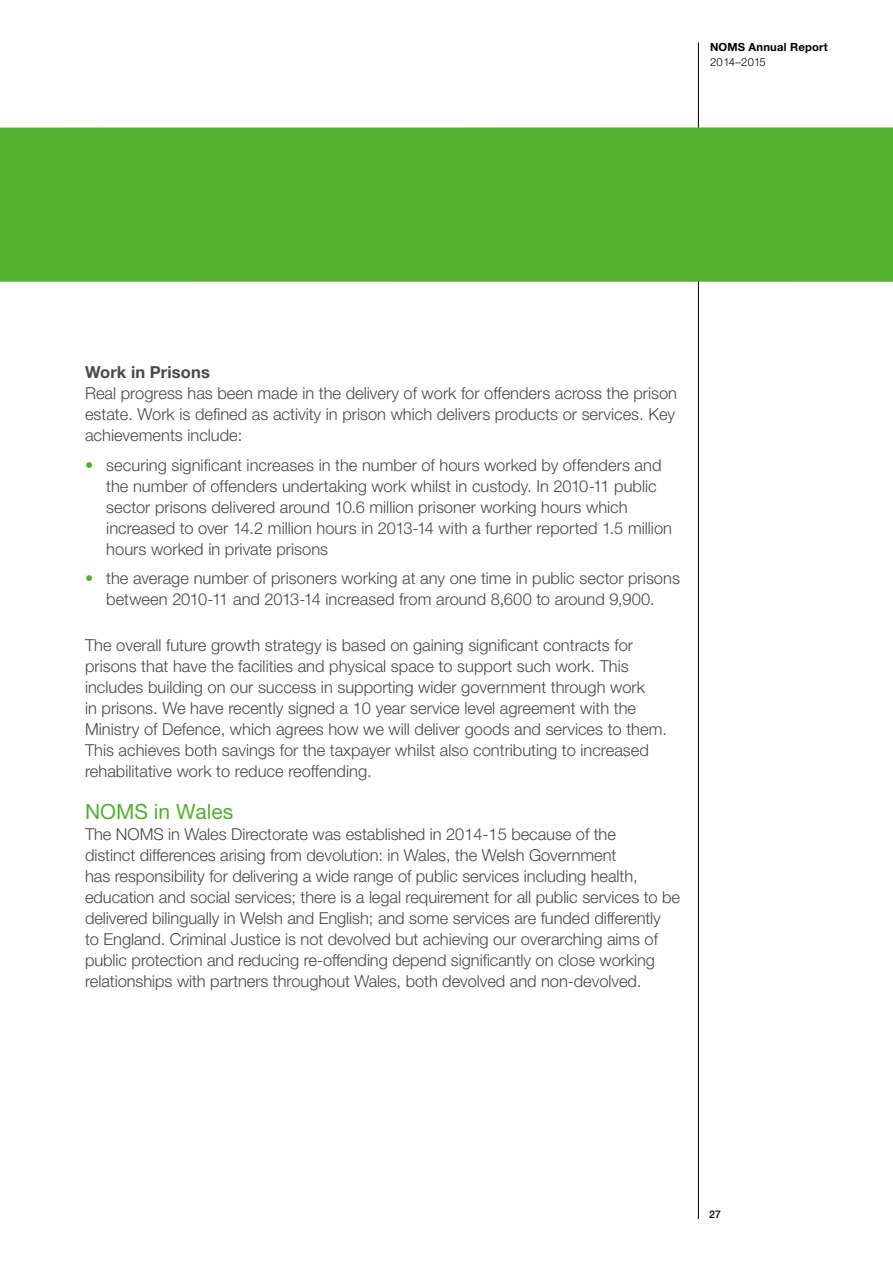
<style>
.page{position:relative;width:893px;height:1263px;background:#fff}
.page>*{position:absolute;margin:0;border:0;box-sizing:border-box;transform-origin:0 0}
.Header_1{font:21px "Helvetica Neue LT Pro";color:#55af31}
.body{font:300 16.5px/21px "Helvetica Neue LT Pro";color:#494948}
.Header_3{font:700 16.5px "Helvetica Neue";letter-spacing:.01em;color:#494948}
.t1{font:700 11.25px "Helvetica Neue LT Pro";letter-spacing:.015em;color:#000}
.t2{font:300 11.25px "Helvetica Neue LT Pro";letter-spacing:-.005em;color:#000}
.t3{font:500 10.5px "Helvetica Neue LT Pro";color:#000}
.s1{color:#55af31}
</style>
<div class="page">
<hr style="left:698px;top:43px;width:1px;height:1176px;background:#000">
<div style="left:0;top:127px;width:893px;height:155px;background:#55af31"></div>
<p class="t1" style="left:710px;top:40px;width:119px">NOMS Annual Report</p>
<p class="t2" style="left:710px;top:55px;width:57px">2014–2015</p>
<p class="Header_3" style="left:85px;top:359px;width:126px">Work in Prisons</p>
<p class="body" style="left:85px;top:382px;width:594px;text-align:justify">Real progress has been made in the delivery of work for offenders across the prison estate. Work is defined as activity in prison which delivers products or services. Key achievements include:</p>
<p class="body" style="left:106px;top:454px;width:567px;text-indent:-21px"><span class="s1">•</span> securing significant increases in the number of hours worked by offenders and the number of offenders undertaking work whilst in custody. In 2010-11 public sector prisons delivered around 10.6 million prisoner working hours which increased to over 14.2 million hours in 2013-14 with a further reported 1.5 million hours worked in private prisons</p>
<p class="body" style="left:85px;top:567px;width:596px;text-align:center"><span class="s1">•</span> the average number of prisoners working at any one time in public sector prisons between 2010-11 and 2013-14 increased from around 8,600 to around 9,900.</p>
<p class="body" style="left:85px;top:634px;width:583px">The overall future growth strategy is based on gaining significant contracts for prisons that have the facilities and physical space to support such work. This includes building on our success in supporting wider government through work<br>in prisons. We have recently signed a 10 year service level agreement with the Ministry of Defence, which agrees how we will deliver goods and services to them.<br>This achieves both savings for the taxpayer whilst also contributing to increased rehabilitative work to reduce reoffending.</p>
<p class="Header_1" style="left:85px;top:799px;width:150px">NOMS in Wales</p>
<p class="body" style="left:85px;top:823px;width:597px">The NOMS in Wales Directorate was established in 2014-15 because of the<br>distinct differences arising from devolution: in Wales, the Welsh Government<br>has responsibility for delivering a wide range of public services including health, education and social services; there is a legal requirement for all public services to be delivered bilingually in Welsh and English; and some services are funded differently<br>to England. Criminal Justice is not devolved but achieving our overarching aims of public protection and reducing re-offending depend significantly on close working relationships with partners throughout Wales, both devolved and non-devolved.</p>
<p class="t3" style="left:709px;top:1208px;width:13px">27</p>
</div>
